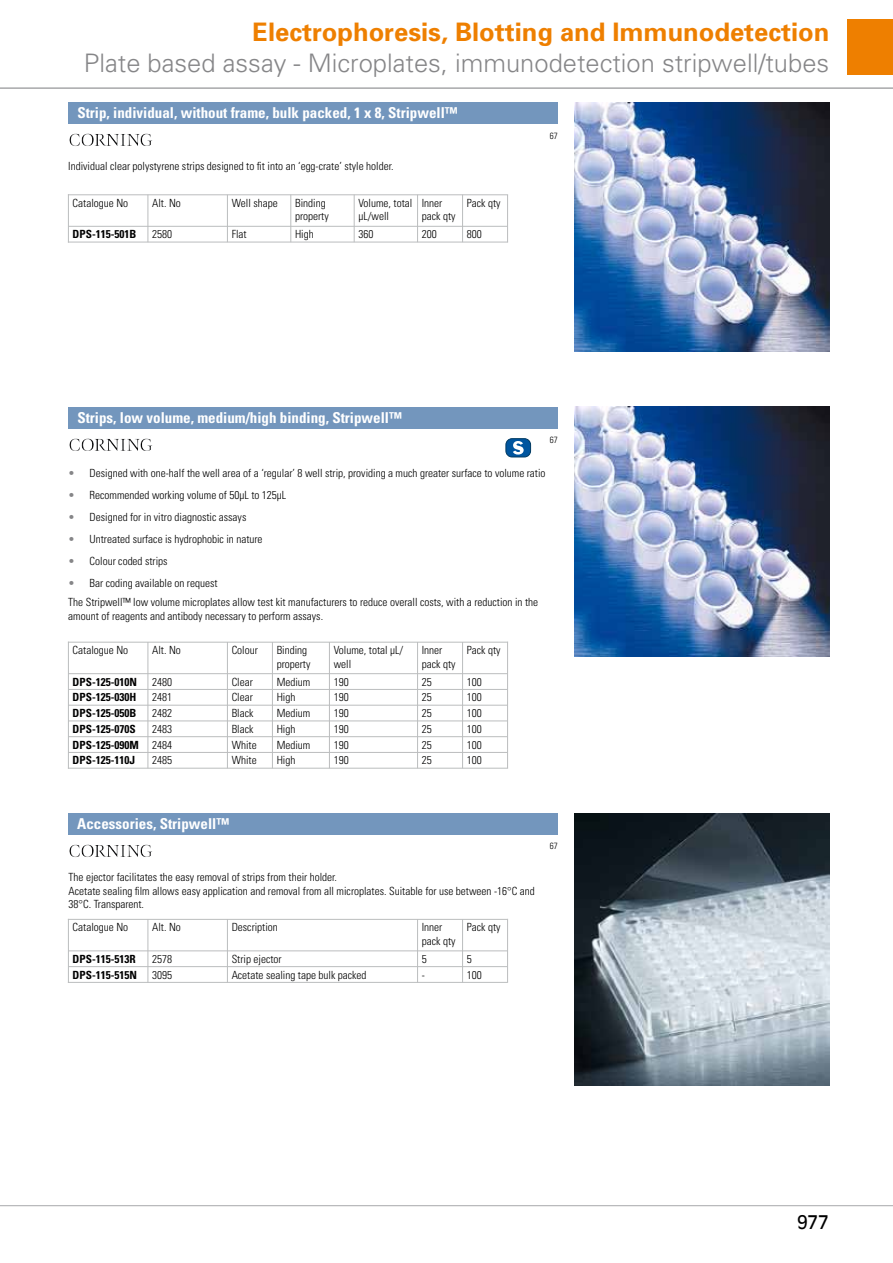
<style>
.page{position:relative;width:893px;height:1263px;background:#fff}
.page>*{position:absolute;margin:0;border:0;box-sizing:border-box;transform-origin:0 0}
.t1{font:300 25.5px "Univers";color:#868688}
.t2{font:700 25.5px "Univers";color:#ee7f00}
.t3{font:18px "Antique Olive";color:#000}
.t4{font:700 condensed 15px "Univers";color:#fff}
.t5{font:300 condensed 11.25px/13.5px "Univers";color:#000}
.t6{font:700 condensed 11.25px "Univers";color:#000}
.t7{font:300 condensed 9px "Univers";color:#000}
.s1{color:#868688}
.s2{font-weight:300}
</style>
<div class="page">
<hr style="left:0;top:87px;width:893px;height:2px;background:#a7a8aa">
<div style="left:848px;top:19px;width:45px;height:55px;background:#ee7f00"></div>
<hr style="left:0;top:1205px;width:893px;height:1px;background:#a7a8aa">
<img style="left:574px;top:102px;width:255px;height:250px">
<img style="left:82px;top:134px;width:64px;height:12px">
<div style="left:68px;top:102px;width:489px;height:21px;background:#7396bd"></div>
<img style="left:574px;top:407px;width:255px;height:250px">
<img style="left:82px;top:439px;width:64px;height:12px">
<div style="left:506px;top:439px;width:25px;height:18px;background:#00559f;border-radius:6px"></div>
<div style="left:505px;top:438px;width:26px;height:19px;border:1px solid #003a62;border-radius:6px"></div>
<svg style="left:513px;top:441px;width:11px;height:14px"></svg>
<div style="left:68px;top:407px;width:489px;height:21px;background:#7396bd"></div>
<img style="left:574px;top:813px;width:256px;height:272px">
<img style="left:82px;top:845px;width:64px;height:12px">
<div style="left:68px;top:813px;width:489px;height:21px;background:#7396bd"></div>
<hr style="left:68px;top:919px;width:440px;height:1px;background:#bbbdbe">
<hr style="left:69px;top:950px;width:438px;height:1px;background:#bbbdbe">
<hr style="left:69px;top:966px;width:438px;height:1px;background:#bbbdbe">
<hr style="left:68px;top:982px;width:440px;height:1px;background:#bbbdbe">
<hr style="left:68px;top:919px;width:1px;height:63px;background:#bbbdbe">
<hr style="left:148px;top:920px;width:1px;height:62px;background:#bbbdbe">
<hr style="left:227px;top:920px;width:1px;height:62px;background:#bbbdbe">
<hr style="left:417px;top:920px;width:1px;height:62px;background:#bbbdbe">
<hr style="left:462px;top:920px;width:1px;height:62px;background:#bbbdbe">
<hr style="left:507px;top:919px;width:1px;height:63px;background:#bbbdbe">
<hr style="left:68px;top:642px;width:440px;height:1px;background:#bbbdbe">
<hr style="left:69px;top:673px;width:438px;height:1px;background:#bbbdbe">
<hr style="left:69px;top:689px;width:438px;height:1px;background:#bbbdbe">
<hr style="left:69px;top:705px;width:438px;height:1px;background:#bbbdbe">
<hr style="left:69px;top:720px;width:438px;height:1px;background:#bbbdbe">
<hr style="left:69px;top:736px;width:438px;height:1px;background:#bbbdbe">
<hr style="left:69px;top:752px;width:438px;height:1px;background:#bbbdbe">
<hr style="left:68px;top:768px;width:440px;height:1px;background:#bbbdbe">
<hr style="left:68px;top:642px;width:1px;height:126px;background:#bbbdbe">
<hr style="left:148px;top:642px;width:1px;height:126px;background:#bbbdbe">
<hr style="left:227px;top:642px;width:1px;height:126px;background:#bbbdbe">
<hr style="left:272px;top:642px;width:1px;height:126px;background:#bbbdbe">
<hr style="left:329px;top:642px;width:1px;height:126px;background:#bbbdbe">
<hr style="left:417px;top:642px;width:1px;height:126px;background:#bbbdbe">
<hr style="left:462px;top:642px;width:1px;height:126px;background:#bbbdbe">
<hr style="left:507px;top:642px;width:1px;height:126px;background:#bbbdbe">
<hr style="left:68px;top:194px;width:440px;height:1px;background:#bbbdbe">
<hr style="left:69px;top:226px;width:438px;height:1px;background:#bbbdbe">
<hr style="left:68px;top:242px;width:440px;height:1px;background:#bbbdbe">
<hr style="left:68px;top:195px;width:1px;height:47px;background:#bbbdbe">
<hr style="left:148px;top:195px;width:1px;height:47px;background:#bbbdbe">
<hr style="left:227px;top:195px;width:1px;height:47px;background:#bbbdbe">
<hr style="left:290px;top:195px;width:1px;height:47px;background:#bbbdbe">
<hr style="left:354px;top:195px;width:1px;height:47px;background:#bbbdbe">
<hr style="left:417px;top:195px;width:1px;height:47px;background:#bbbdbe">
<hr style="left:462px;top:195px;width:1px;height:47px;background:#bbbdbe">
<hr style="left:507px;top:195px;width:1px;height:47px;background:#bbbdbe">
<h1 class="t2" style="left:253px;top:16px;width:578px">Electrophoresis, Blotting and Immunodetection</h1>
<h1 class="t1" style="left:84px;top:47px;width:747px">Plate based assay - Microplates, immunodetection stripwell/tubes</h1>
<h3 class="t4" style="left:77px;top:103px;width:382px">Strip, individual, without frame, bulk packed, 1 x 8, Stripwell™</h3>
<p class="t5" style="left:68px;top:159px;width:327px">Individual clear polystyrene strips designed to fit into an ‘egg-crate’ style holder.</p>
<p class="t5" style="left:73px;top:196px;width:57px">Catalogue No</p>
<p class="t5" style="left:152px;top:196px;width:30px">Alt. No</p>
<p class="t5" style="left:232px;top:196px;width:48px">Well shape</p>
<p class="t5" style="left:295px;top:196px;width:35px">Binding property</p>
<p class="t5" style="left:358px;top:196px;width:55px">Volume, total µL/well</p>
<p class="t5" style="left:422px;top:196px;width:35px">Inner pack qty</p>
<p class="t5" style="left:467px;top:196px;width:35px">Pack qty</p>
<p class="t6" style="left:73px;top:227px;width:65px">DPS-115-501B</p>
<p class="t5" style="left:152px;top:227px;width:21px">2580</p>
<p class="t5" style="left:232px;top:227px;width:16px">Flat</p>
<p class="t5" style="left:295px;top:227px;width:20px">High</p>
<p class="t5" style="left:358px;top:227px;width:16px">360</p>
<p class="t5" style="left:422px;top:227px;width:16px">200</p>
<p class="t5" style="left:467px;top:227px;width:16px">800</p>
<p class="t7" style="left:550px;top:130px;width:9px">67</p>
<h3 class="t4" style="left:77px;top:408px;width:326px">Strips, low volume, medium/high binding, Stripwell™</h3>
<p class="t7" style="left:550px;top:435px;width:9px">67</p>
<p class="t5" style="left:68px;top:466px;width:479px"><span class="s1">•</span> Designed with one-half the well area of a ‘regular’ 8 well strip, providing a much greater surface to volume ratio</p>
<p class="t5" style="left:68px;top:488px;width:220px"><span class="s1">•</span> Recommended working volume of 50µL to 125µL</p>
<p class="t5" style="left:68px;top:510px;width:180px"><span class="s1">•</span> Designed for in vitro diagnostic assays</p>
<p class="t5" style="left:68px;top:532px;width:196px"><span class="s1">•</span> Untreated surface is hydrophobic in nature</p>
<p class="t5" style="left:68px;top:554px;width:101px"><span class="s1">•</span> Colour coded strips</p>
<p class="t5" style="left:68px;top:576px;width:151px"><span class="s1">•</span> Bar coding available on request</p>
<p class="t5" style="left:68px;top:595px;width:471px">The Stripwell™ low volume microplates allow test kit manufacturers to reduce overall costs, with a reduction in the amount of reagents and antibody necessary to perform assays.</p>
<p class="t5" style="left:73px;top:643px;width:57px">Catalogue No</p>
<p class="t5" style="left:152px;top:643px;width:30px">Alt. No</p>
<p class="t5" style="left:232px;top:643px;width:28px">Colour</p>
<p class="t5" style="left:277px;top:643px;width:35px">Binding property</p>
<p class="t5" style="left:334px;top:643px;width:71px">Volume, total µL/ well</p>
<p class="t5" style="left:422px;top:643px;width:35px">Inner pack qty</p>
<p class="t5" style="left:467px;top:643px;width:35px">Pack qty</p>
<p class="t6" style="left:73px;top:675px;width:66px">DPS-125-010N</p>
<p class="t5" style="left:152px;top:675px;width:21px">2480</p>
<p class="t5" style="left:232px;top:675px;width:23px">Clear</p>
<p class="t5" style="left:277px;top:675px;width:35px">Medium</p>
<p class="t5" style="left:334px;top:675px;width:16px">190</p>
<p class="t5" style="left:422px;top:675px;width:11px">25</p>
<p class="t5" style="left:467px;top:675px;width:16px">100</p>
<p class="t6" style="left:73px;top:690px;width:65px">DPS-125-030H</p>
<p class="t5" style="left:152px;top:690px;width:21px">2481</p>
<p class="t5" style="left:232px;top:690px;width:23px">Clear</p>
<p class="t5" style="left:277px;top:690px;width:20px">High</p>
<p class="t5" style="left:334px;top:690px;width:16px">190</p>
<p class="t5" style="left:422px;top:690px;width:11px">25</p>
<p class="t5" style="left:467px;top:690px;width:16px">100</p>
<p class="t6" style="left:73px;top:706px;width:65px">DPS-125-050B</p>
<p class="t5" style="left:152px;top:706px;width:21px">2482</p>
<p class="t5" style="left:232px;top:706px;width:23px">Black</p>
<p class="t5" style="left:277px;top:706px;width:35px">Medium</p>
<p class="t5" style="left:334px;top:706px;width:16px">190</p>
<p class="t5" style="left:422px;top:706px;width:11px">25</p>
<p class="t5" style="left:467px;top:706px;width:16px">100</p>
<p class="t6" style="left:73px;top:722px;width:65px">DPS-125-070S</p>
<p class="t5" style="left:152px;top:722px;width:21px">2483</p>
<p class="t5" style="left:232px;top:722px;width:23px">Black</p>
<p class="t5" style="left:277px;top:722px;width:20px">High</p>
<p class="t5" style="left:334px;top:722px;width:16px">190</p>
<p class="t5" style="left:422px;top:722px;width:11px">25</p>
<p class="t5" style="left:467px;top:722px;width:16px">100</p>
<p class="t6" style="left:73px;top:738px;width:101px">DPS-125-090M <span class="s2">2484</span></p>
<p class="t5" style="left:232px;top:738px;width:26px">White</p>
<p class="t5" style="left:277px;top:738px;width:35px">Medium</p>
<p class="t5" style="left:334px;top:738px;width:16px">190</p>
<p class="t5" style="left:422px;top:738px;width:11px">25</p>
<p class="t5" style="left:467px;top:738px;width:16px">100</p>
<p class="t6" style="left:73px;top:753px;width:64px">DPS-125-110J</p>
<p class="t5" style="left:152px;top:753px;width:21px">2485</p>
<p class="t5" style="left:232px;top:753px;width:26px">White</p>
<p class="t5" style="left:277px;top:753px;width:20px">High</p>
<p class="t5" style="left:334px;top:753px;width:16px">190</p>
<p class="t5" style="left:422px;top:753px;width:11px">25</p>
<p class="t5" style="left:467px;top:753px;width:16px">100</p>
<h3 class="t4" style="left:77px;top:814px;width:154px">Accessories, Stripwell™</h3>
<p class="t5" style="left:69px;top:870px;width:468px">The ejector facilitates the easy removal of strips from their holder.<br>Acetate sealing film allows easy application and removal from all microplates. Suitable for use between -16°C and<br>38°C. Transparent.</p>
<p class="t5" style="left:73px;top:920px;width:57px">Catalogue No</p>
<p class="t5" style="left:152px;top:920px;width:30px">Alt. No</p>
<p class="t5" style="left:232px;top:920px;width:48px">Description</p>
<p class="t5" style="left:422px;top:920px;width:35px">Inner pack qty</p>
<p class="t5" style="left:467px;top:920px;width:35px">Pack qty</p>
<p class="t6" style="left:73px;top:952px;width:65px">DPS-115-513R</p>
<p class="t5" style="left:152px;top:952px;width:21px">2578</p>
<p class="t5" style="left:232px;top:952px;width:51px">Strip ejector</p>
<p class="t5" style="left:422px;top:952px;width:6px">5</p>
<p class="t5" style="left:467px;top:952px;width:6px">5</p>
<p class="t6" style="left:73px;top:968px;width:66px">DPS-115-515N</p>
<p class="t5" style="left:152px;top:968px;width:21px">3095</p>
<p class="t5" style="left:232px;top:968px;width:136px">Acetate sealing tape bulk packed</p>
<p class="t5" style="left:422px;top:968px;width:5px">-</p>
<p class="t5" style="left:467px;top:968px;width:16px">100</p>
<p class="t7" style="left:550px;top:841px;width:9px">67</p>
<h2 class="t3" style="left:797px;top:1211px;width:33px">977</h2>
</div>
